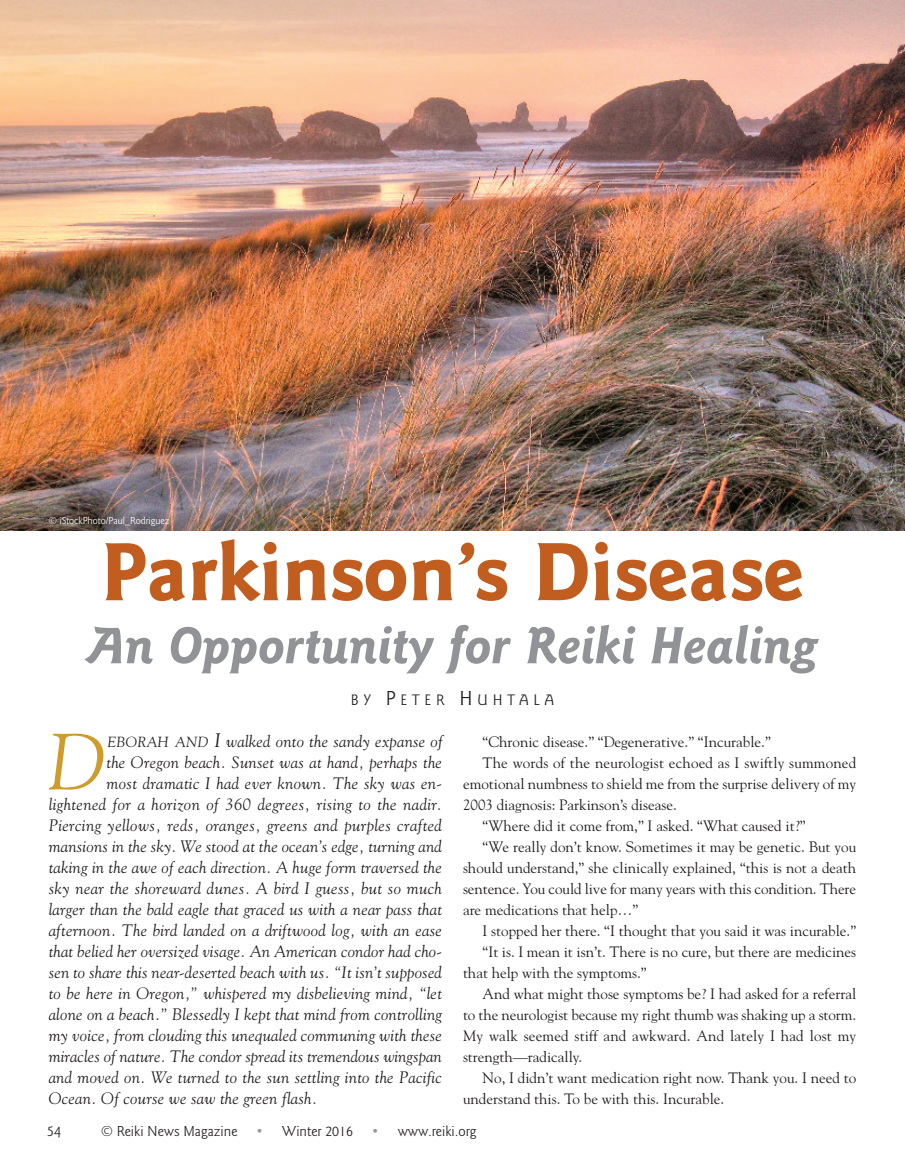
<style>
.page{position:relative;width:905px;height:1175px;background:#fff}
.page>*{position:absolute;margin:0;border:0;box-sizing:border-box;transform-origin:0 0}
.t1{font:700 85.5px "Goudy Sans Pro";color:#c15e1f}
.t2{font:italic 79.05px "Goudy";color:#cf9b2a}
.t3{font:italic 700 54px "Goudy Sans Pro";color:#919396}
.t4{font:italic 16.5px "Goudy";letter-spacing:.015em;color:#231f20}
.t5{font:15.75px "Goudy Sans Pro";letter-spacing:.29em;color:#231f20}
.t6{font:15px "Goudy";color:#231f20}
.t7{font:15px "Goudy Sans Pro";color:#231f20}
.t8{font:10.5px "Goudy Sans Pro";color:#fff}
.s1{font-size:21px}
.s2{font-size:14.7px}
.s3{font-size:19.5px}
.s4{color:#939598}
</style>
<div class="page">
<img style="left:0;top:0;width:904px;height:530px">
<p class="t8" style="left:49px;top:516px;width:122px">© iStockPhoto/Paul_Rodriguez</p>
<h1 class="t1" style="left:101px;top:539px;width:704px">Parkinson’s Disease</h1>
<h3 class="t3" style="left:87px;top:625px;width:732px">An Opportunity for Reiki Healing</h3>
<p class="t5" style="left:351px;top:694px;width:204px">BY <span class="s1">P</span>ETER <span class="s1">H</span>UHTALA</p>
<h2 class="t2" style="left:48px;top:715px;width:59px">D</h2>
<p class="t4" style="left:107px;top:732px;width:337px"><span class="s2">EBORAH AND</span> <span class="s3">I</span> walked onto the sandy expanse of</p>
<p class="t4" style="left:107px;top:753px;width:337px">the Oregon beach. Sunset was at hand, perhaps the</p>
<p class="t4" style="left:107px;top:774px;width:337px">most dramatic I had ever known. The sky was en-</p>
<p class="t4" style="left:49px;top:795px;width:394px">lightened for a horizon of 360 degrees, rising to the nadir.</p>
<p class="t4" style="left:49px;top:816px;width:394px">Piercing yellows, reds, oranges, greens and purples crafted</p>
<p class="t4" style="left:49px;top:837px;width:395px">mansions in the sky. We stood at the ocean’s edge, turning and</p>
<p class="t4" style="left:49px;top:858px;width:394px">taking in the awe of each direction. A huge form traversed the</p>
<p class="t4" style="left:49px;top:879px;width:394px">sky near the shoreward dunes. A bird I guess, but so much</p>
<p class="t4" style="left:49px;top:900px;width:394px">larger than the bald eagle that graced us with a near pass that</p>
<p class="t4" style="left:49px;top:921px;width:395px">afternoon. The bird landed on a driftwood log, with an ease</p>
<p class="t4" style="left:49px;top:942px;width:394px">that belied her oversized visage. An American condor had cho-</p>
<p class="t4" style="left:49px;top:963px;width:395px">sen to share this near-deserted beach with us. “It isn’t supposed</p>
<p class="t4" style="left:49px;top:984px;width:395px">to be here in Oregon,” whispered my disbelieving mind, “let</p>
<p class="t4" style="left:49px;top:1005px;width:394px">alone on a beach.” Blessedly I kept that mind from controlling</p>
<p class="t4" style="left:49px;top:1026px;width:394px">my voice, from clouding this unequaled communing with these</p>
<p class="t4" style="left:49px;top:1047px;width:394px">miracles of nature. The condor spread its tremendous wingspan</p>
<p class="t4" style="left:49px;top:1068px;width:394px">and moved on. We turned to the sun settling into the Pacific</p>
<p class="t4" style="left:49px;top:1089px;width:270px">Ocean. Of course we saw the green flash.</p>
<p class="t6" style="left:482px;top:733px;width:290px">“Chronic disease.” “Degenerative.” “Incurable.”</p>
<p class="t6" style="left:482px;top:754px;width:375px">The words of the neurologist echoed as I swiftly summoned</p>
<p class="t6" style="left:463px;top:775px;width:395px">emotional numbness to shield me from the surprise delivery of my</p>
<p class="t6" style="left:463px;top:796px;width:215px">2003 diagnosis: Parkinson’s disease.</p>
<p class="t6" style="left:482px;top:817px;width:324px">“Where did it come from,” I asked. “What caused it?”</p>
<p class="t6" style="left:482px;top:838px;width:375px">“We really don’t know. Sometimes it may be genetic. But you</p>
<p class="t6" style="left:463px;top:859px;width:395px">should understand,” she clinically explained, “this is not a death</p>
<p class="t6" style="left:463px;top:880px;width:394px">sentence. You could live for many years with this condition. There</p>
<p class="t6" style="left:463px;top:901px;width:177px">are medications that help…”</p>
<p class="t6" style="left:482px;top:922px;width:375px">I stopped her there. “I thought that you said it was incurable.”</p>
<p class="t6" style="left:482px;top:943px;width:375px">“It is. I mean it isn’t. There is no cure, but there are medicines</p>
<p class="t6" style="left:463px;top:964px;width:185px">that help with the symptoms.”</p>
<p class="t6" style="left:482px;top:985px;width:375px">And what might those symptoms be? I had asked for a referral</p>
<p class="t6" style="left:463px;top:1006px;width:394px">to the neurologist because my right thumb was shaking up a storm.</p>
<p class="t6" style="left:463px;top:1027px;width:395px">My walk seemed stiff and awkward. And lately I had lost my</p>
<p class="t6" style="left:463px;top:1048px;width:121px">strength—radically.</p>
<p class="t6" style="left:482px;top:1069px;width:375px">No, I didn’t want medication right now. Thank you. I need to</p>
<p class="t6" style="left:463px;top:1090px;width:263px">understand this. To be with this. Incurable.</p>
<p class="t7" style="left:47px;top:1125px;width:15px">54</p>
<p class="t7" style="left:101px;top:1125px;width:138px">© Reiki News Magazine</p>
<p class="t7" style="left:256px;top:1125px;width:98px"><span class="s4">•</span> Winter 2016</p>
<p class="t7" style="left:372px;top:1125px;width:106px"><span class="s4">•</span> www.reiki.org</p>
</div>
